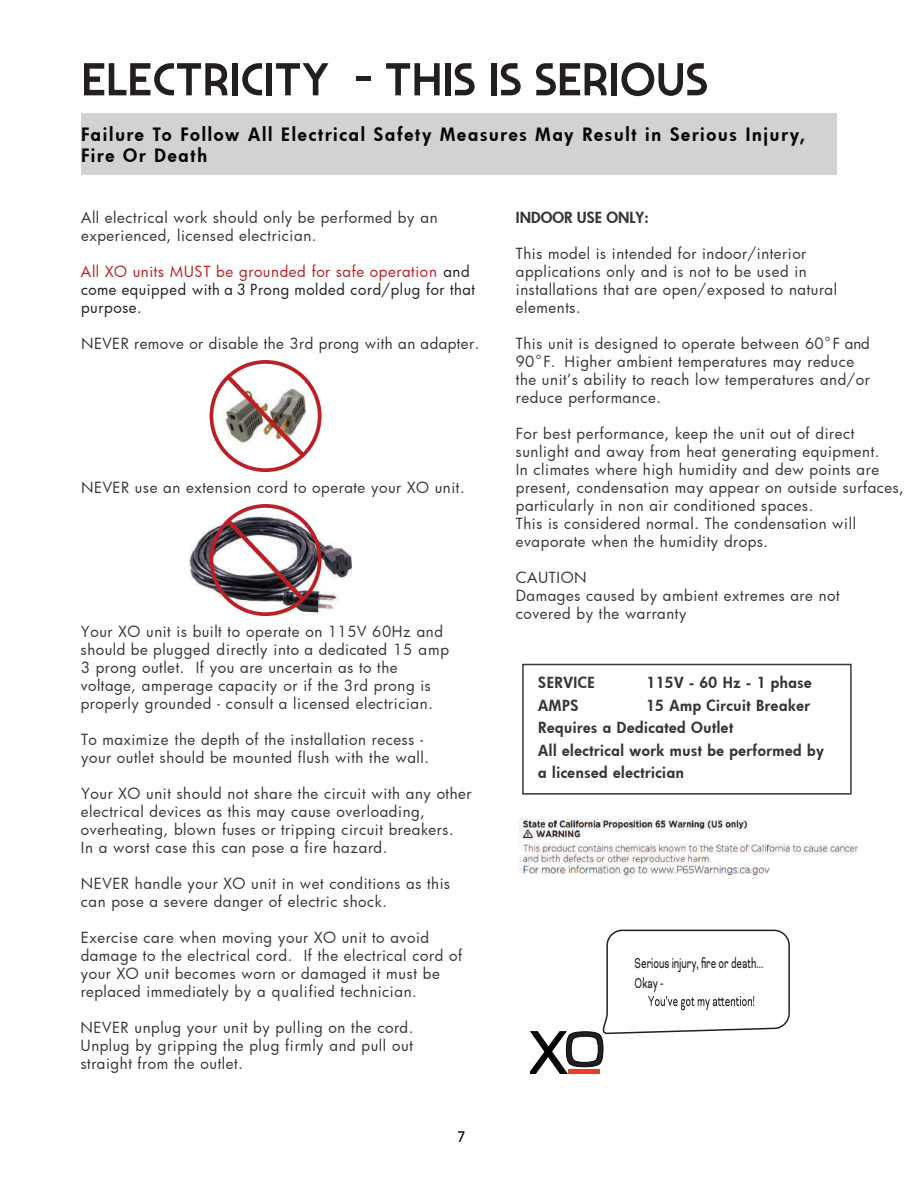
<style>
.page{position:relative;width:918px;height:1188px;background:#fff}
.page>*{position:absolute;margin:0;border:0;box-sizing:border-box;transform-origin:0 0}
.t1{font:800 18px/21.6px "Futura";letter-spacing:.1em;color:#050504}
.t2{font:16.5px/19.8px "Bicyclette";color:#231f20;scale:.63 1}
.t3{font:16.5px "Marvin Visions";color:#050504}
.t4{font:15px/18px "Futura";letter-spacing:.035em;color:#353635}
.t5{font:800 15px/22.5px "Futura";letter-spacing:.04em;color:#353635}
.t6{font:15px/18px "Futura";letter-spacing:.035em;color:#231f20}
.t7{font:800 15px "Futura";color:#353635}
.t8{font:9px "Futura";color:#353635}
.s1{color:#bb2025}
</style>
<div class="page">
<img style="left:190px;top:504px;width:162px;height:112px">
<svg style="left:221px;top:370px;width:89px;height:92px"></svg>
<div style="left:210px;top:360px;width:112px;height:112px;border:4px solid #bb2025;border-radius:50%"></div>
<div style="left:81px;top:114px;width:755px;height:61px;background:#d1d2d4"></div>
<svg style="left:221px;top:514px;width:89px;height:92px"></svg>
<div style="left:210px;top:504px;width:112px;height:112px;border:4px solid #bb2025;border-radius:50%"></div>
<div style="left:522px;top:664px;width:330px;height:131px;border:2px solid #353635"></div>
<svg style="left:84px;top:63px;width:143px;height:32px"></svg>
<div style="left:232px;top:63px;width:6px;height:32px;background:#231f20"></div>
<svg style="left:242px;top:63px;width:20px;height:32px"></svg>
<div style="left:266px;top:63px;width:5px;height:32px;background:#231f20"></div>
<svg style="left:276px;top:63px;width:53px;height:32px"></svg>
<div style="left:356px;top:76px;width:14px;height:5px;background:#231f20"></div>
<svg style="left:386px;top:63px;width:54px;height:32px"></svg>
<div style="left:445px;top:63px;width:5px;height:32px;background:#231f20"></div>
<svg style="left:455px;top:63px;width:20px;height:32px"></svg>
<div style="left:491px;top:63px;width:6px;height:32px;background:#231f20"></div>
<svg style="left:501px;top:63px;width:20px;height:32px"></svg>
<svg style="left:536px;top:63px;width:71px;height:32px"></svg>
<div style="left:611px;top:63px;width:6px;height:32px;background:#231f20"></div>
<svg style="left:621px;top:62px;width:86px;height:34px"></svg>
<svg style="left:531px;top:929px;width:259px;height:145px"></svg>
<img style="left:518px;top:819px;width:341px;height:60px">
<p class="t1" style="left:81px;top:123px;width:726px">Failure To Follow All Electrical Safety Measures May Result in Serious Injury,<br>Fire Or Death</p>
<p class="t4" style="left:81px;top:209px;width:358px">All electrical work should only be performed by an experienced, licensed electrician.</p>
<p class="t6" style="left:81px;top:263px;width:396px"><span class="s1">All XO units MUST be grounded for safe operation</span> and come equipped with a 3 Prong molded cord/plug for that purpose.</p>
<p class="t4" style="left:81px;top:335px;width:400px">NEVER remove or disable the 3rd prong with an adapter.</p>
<p class="t4" style="left:81px;top:479px;width:385px">NEVER use an extension cord to operate your XO unit.</p>
<p class="t4" style="left:81px;top:623px;width:370px">Your XO unit is built to operate on 115V 60Hz and should be plugged directly into a dedicated 15 amp 3 prong outlet. If you are uncertain as to the voltage, amperage capacity or if the 3rd prong is properly grounded - consult a licensed electrician.</p>
<p class="t4" style="left:81px;top:731px;width:350px">To maximize the depth of the installation recess - your outlet should be mounted flush with the wall.</p>
<p class="t4" style="left:81px;top:785px;width:392px">Your XO unit should not share the circuit with any other electrical devices as this may cause overloading, overheating, blown fuses or tripping circuit breakers.<br>In a worst case this can pose a fire hazard.</p>
<p class="t4" style="left:81px;top:875px;width:371px">NEVER handle your XO unit in wet conditions as this can pose a severe danger of electric shock.</p>
<p class="t4" style="left:81px;top:929px;width:383px">Exercise care when moving your XO unit to avoid damage to the electrical cord. If the electrical cord of your XO unit becomes worn or damaged it must be replaced immediately by a qualified technician.</p>
<p class="t4" style="left:81px;top:1019px;width:334px;text-align:justify">NEVER unplug your unit by pulling on the cord.<br>Unplug by gripping the plug firmly and pull out straight from the outlet.</p>
<p class="t3" style="left:457px;top:1127px;width:9px">7</p>
<p class="t7" style="left:516px;top:208px;width:134px">INDOOR USE ONLY:</p>
<p class="t4" style="left:516px;top:245px;width:323px">This model is intended for indoor/interior applications only and is not to be used in installations that are open/exposed to natural elements.</p>
<p class="t4" style="left:516px;top:335px;width:356px">This unit is designed to operate between 60 F and 90 F. Higher ambient temperatures may reduce the unit’s ability to reach low temperatures and/or reduce performance.</p>
<p class="t4" style="left:516px;top:425px;width:390px">For best performance, keep the unit out of direct sunlight and away from heat generating equipment.<br>In climates where high humidity and dew points are present, condensation may appear on outside surfaces, particularly in non air conditioned spaces.<br>This is considered normal. The condensation will evaporate when the humidity drops.</p>
<p class="t4" style="left:516px;top:569px;width:325px">CAUTION<br>Damages caused by ambient extremes are not covered by the warranty</p>
<p class="t8" style="left:825px;top:331px;width:7px">o</p>
<p class="t8" style="left:536px;top:350px;width:7px">o</p>
<p class="t5" style="left:538px;top:671px;width:58px">SERVICE</p>
<p class="t5" style="left:647px;top:671px;width:167px">115V - 60 Hz - 1 phase</p>
<p class="t5" style="left:538px;top:694px;width:42px">AMPS</p>
<p class="t5" style="left:538px;top:694px;width:287px;text-indent:108px">15 Amp Circuit Breaker<br>Requires a Dedicated Outlet<br>All electrical work must be performed by a licensed electrician</p>
<p class="t2" style="left:635px;top:953px;width:206px">Serious injury, fire or death...<br>Okay -</p>
</div>
